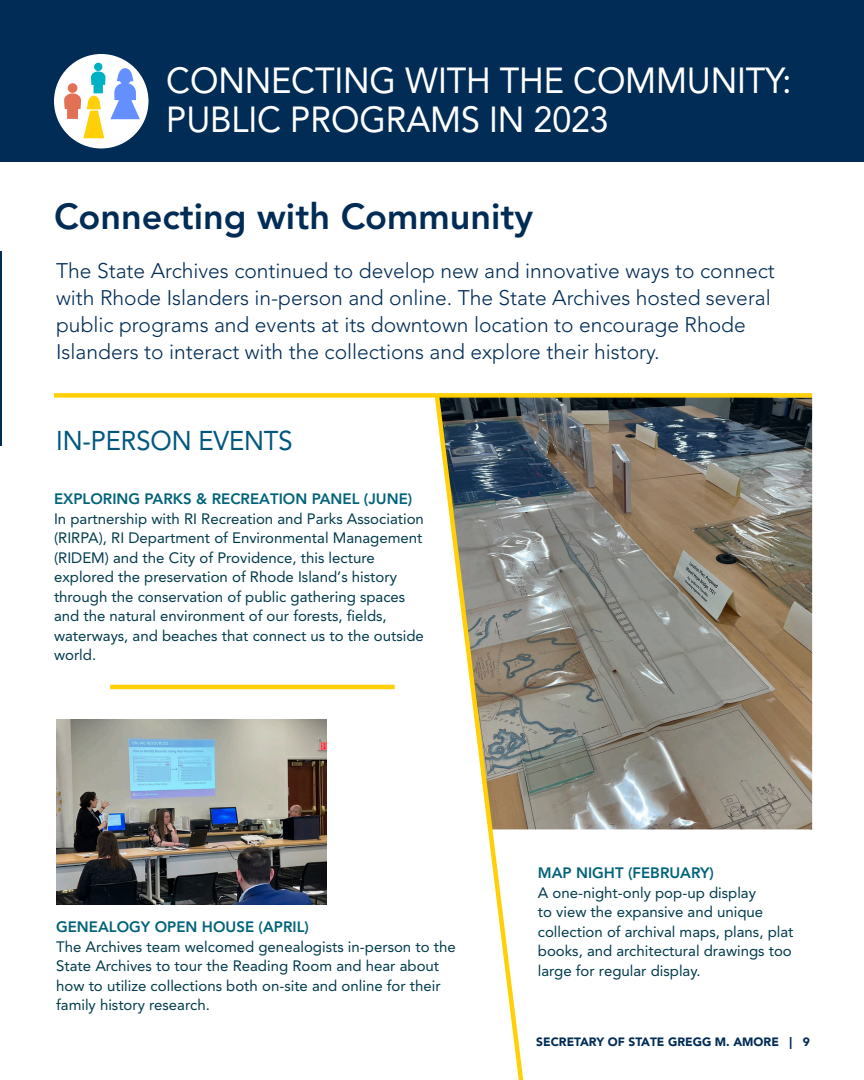
<style>
.page{position:relative;width:864px;height:1080px;background:#fff}
.page>*{position:absolute;margin:0;border:0;box-sizing:border-box;transform-origin:0 0}
.SECTIONS{font:36px/39px "Avenir";letter-spacing:-.005em;color:#fff;scale:.95 1}
.headlines{font:800 36px "Avenir";color:#002c55}
.sub_title{font:27px "Avenir";letter-spacing:-.005em;color:#00577d;scale:.95 1}
.headlines-content{font:300 21px/27px "Avenir";color:#002c55}
.captions{font:15px/19.5px "Avenir";color:#003b4d}
.captions-2{font:800 15px "Avenir";color:#016379}
.t1{font:900 12px "Avenir";color:#002c55}
</style>
<div class="page">
<img style="left:529px;top:398px;width:283px;height:431px">
<div style="left:0;top:0;width:864px;height:162px;background:#002c55"></div>
<hr style="left:110px;top:685px;width:285px;height:4px;background:#ffcf07">
<hr style="left:0;top:252px;width:1px;height:194px;background:#002c55">
<div style="left:55px;top:55px;width:93px;height:93px;background:#fff;border-radius:50%"></div>
<div style="left:54px;top:54px;width:94px;height:94px;border:2px solid #fff;border-radius:50%"></div>
<svg style="left:64px;top:62px;width:76px;height:76px"></svg>
<div style="left:54px;top:393px;width:758px;height:5px;background:#ffcf07"></div>
<svg style="left:432px;top:393px;width:97px;height:687px"></svg>
<img style="left:56px;top:720px;width:271px;height:184px">
<p class="SECTIONS" style="left:166px;top:62px;width:660px">CONNECTING WITH THE COMMUNITY:<br>PUBLIC PROGRAMS IN 2023</p>
<p class="headlines" style="left:54px;top:190px;width:481px">Connecting with Community</p>
<p class="headlines-content" style="left:56px;top:258px;width:720px">The State Archives continued to develop new and innovative ways to connect with Rhode Islanders in-person and online. The State Archives hosted several public programs and events at its downtown location to encourage Rhode Islanders to interact with the collections and explore their history.</p>
<p class="sub_title" style="left:56px;top:421px;width:251px">IN-PERSON EVENTS</p>
<p class="captions-2" style="left:54px;top:488px;width:360px">EXPLORING PARKS &amp; RECREATION PANEL (JUNE)</p>
<p class="captions" style="left:54px;top:509px;width:371px">In partnership with RI Recreation and Parks Association (RIRPA), RI Department of Environmental Management (RIDEM) and the City of Providence, this lecture explored the preservation of Rhode Island’s history through the conservation of public gathering spaces and the natural environment of our forests, fields, waterways, and beaches that connect us to the outside world.</p>
<p class="captions-2" style="left:56px;top:916px;width:254px">GENEALOGY OPEN HOUSE (APRIL)</p>
<p class="captions" style="left:56px;top:937px;width:401px">The Archives team welcomed genealogists in-person to the State Archives to tour the Reading Room and hear about how to utilize collections both on-site and online for their family history research.</p>
<p class="captions-2" style="left:538px;top:862px;width:178px">MAP NIGHT (FEBRUARY)</p>
<p class="captions" style="left:538px;top:883px;width:257px">A one-night-only pop-up display<br>to view the expansive and unique collection of archival maps, plans, plat books, and architectural drawings too large for regular display.</p>
<p class="t1" style="left:536px;top:1033px;width:275px">SECRETARY OF STATE GREGG M. AMORE | 9</p>
</div>
